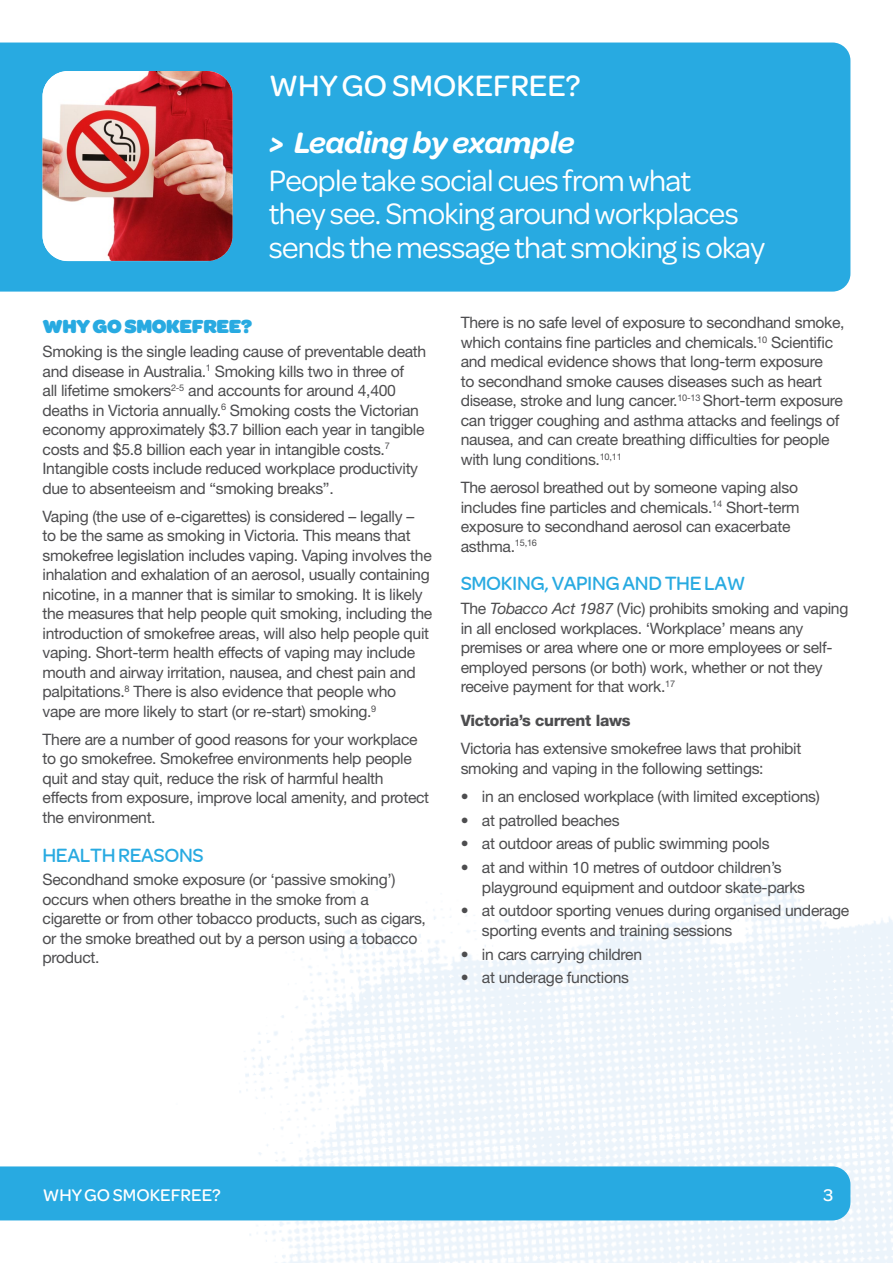
<style>
.page{position:relative;width:893px;height:1263px;background:#fff}
.page>*{position:absolute;margin:0;border:0;box-sizing:border-box;transform-origin:0 0}
.t1{font:31.5px/33.8px "Omnes";letter-spacing:-.02em;color:#fff}
.t2{font:italic 600 31.5px "Omnes";letter-spacing:-.01em;color:#fff}
.t3{font:500 31.5px "Omnes";color:#fff}
.t4{font:500 20.25px "Omnes";letter-spacing:-.02em;color:#28aae1}
.t5{font:900 20.25px "Omnes";letter-spacing:-.02em;color:#28aae1}
.t6{font:500 18px "Omnes";color:#fff}
.t7{font:15.75px/19.5px "Helvetica Neue LT Std";letter-spacing:-.02em;color:#4d4d4f}
.t8{font:800 15.75px "Helvetica Neue LT Std";letter-spacing:-.02em;color:#4d4d4f}
.s1{font-style:italic}
</style>
<div class="page">
<div style="left:0;top:1166px;width:850px;height:54px;background:#28aae1"></div>
<div style="left:0;top:43px;width:850px;height:249px;background:#28aae1"></div>
<img style="left:43px;top:71px;width:190px;height:190px">
<h1 class="t3" style="left:269px;top:64px;width:313px">WHY GO SMOKEFREE?</h1>
<h1 class="t2" style="left:269px;top:121px;width:307px">&gt; Leading by example</h1>
<h1 class="t1" style="left:269px;top:161px;width:498px">People take social cues from what<br>they see. Smoking around workplaces sends the message that smoking is okay</h1>
<p class="t5" style="left:43px;top:311px;width:211px">WHY GO SMOKEFREE?</p>
<p class="t7" style="left:43px;top:342px;width:385px">Smoking is the single leading cause of preventable death and disease in Australia.<sup>1</sup> Smoking kills two in three of<br>all lifetime smokers<sup>2-5</sup> and accounts for around 4,400 deaths in Victoria annually.<sup>6</sup> Smoking costs the Victorian economy approximately $3.7 billion each year in tangible costs and $5.8 billion each year in intangible costs.<sup>7<br></sup>Intangible costs include reduced workplace productivity due to absenteeism and “smoking breaks”.</p>
<p class="t7" style="left:43px;top:506px;width:391px">Vaping (the use of e-cigarettes) is considered – legally –<br>to be the same as smoking in Victoria. This means that smokefree legislation includes vaping. Vaping involves the inhalation and exhalation of an aerosol, usually containing nicotine, in a manner that is similar to smoking. It is likely the measures that help people quit smoking, including the introduction of smokefree areas, will also help people quit vaping. Short-term health effects of vaping may include mouth and airway irritation, nausea, and chest pain and palpitations.<sup>8</sup> There is also evidence that people who vape are more likely to start (or re-start) smoking.<sup>9</sup></p>
<p class="t7" style="left:43px;top:729px;width:388px">There are a number of good reasons for your workplace to go smokefree. Smokefree environments help people quit and stay quit, reduce the risk of harmful health effects from exposure, improve local amenity, and protect the environment.</p>
<p class="t4" style="left:43px;top:843px;width:163px">HEALTH REASONS</p>
<p class="t7" style="left:43px;top:870px;width:385px">Secondhand smoke exposure (or ‘passive smoking’) occurs when others breathe in the smoke from a cigarette or from other tobacco products, such as cigars, or the smoke breathed out by a person using a tobacco product.</p>
<p class="t7" style="left:461px;top:313px;width:385px">There is no safe level of exposure to secondhand smoke, which contains fine particles and chemicals.<sup>10</sup> Scientific and medical evidence shows that long-term exposure<br>to secondhand smoke causes diseases such as heart disease, stroke and lung cancer.<sup>10-13</sup> Short-term exposure can trigger coughing and asthma attacks and feelings of nausea, and can create breathing difficulties for people with lung conditions.<sup>10,11</sup></p>
<p class="t7" style="left:461px;top:477px;width:340px">The aerosol breathed out by someone vaping also includes fine particles and chemicals.<sup>14</sup> Short-term exposure to secondhand aerosol can exacerbate asthma.<sup>15,16</sup></p>
<p class="t4" style="left:461px;top:572px;width:286px">SMOKING, VAPING AND THE LAW</p>
<p class="t7" style="left:461px;top:598px;width:389px">The <span class="s1">Tobacco Act 1987</span> (Vic) prohibits smoking and vaping in all enclosed workplaces. ‘Workplace’ means any premises or area where one or more employees or self&shy;employed persons (or both) work, whether or not they receive payment for that work.<sup>17</sup></p>
<p class="t8" style="left:461px;top:711px;width:171px">Victoria’s current laws</p>
<p class="t7" style="left:461px;top:739px;width:342px">Victoria has extensive smokefree laws that prohibit smoking and vaping in the following settings:</p>
<p class="t7" style="left:461px;top:786px;width:361px">• in an enclosed workplace (with limited exceptions)</p>
<p class="t7" style="left:461px;top:810px;width:160px">• at patrolled beaches</p>
<p class="t7" style="left:461px;top:834px;width:310px">• at outdoor areas of public swimming pools</p>
<p class="t7" style="left:482px;top:858px;width:325px;text-indent:-21px">• at and within 10 metres of outdoor children’s playground equipment and outdoor skate-parks</p>
<p class="t7" style="left:482px;top:901px;width:369px;text-indent:-21px">• at outdoor sporting venues during organised underage sporting events and training sessions</p>
<p class="t7" style="left:461px;top:944px;width:183px">• in cars carrying children</p>
<p class="t7" style="left:461px;top:968px;width:170px">• at underage functions</p>
<p class="t6" style="left:43px;top:1182px;width:180px">WHY GO SMOKEFREE?</p>
<p class="t6" style="left:823px;top:1182px;width:11px">3</p>
</div>
